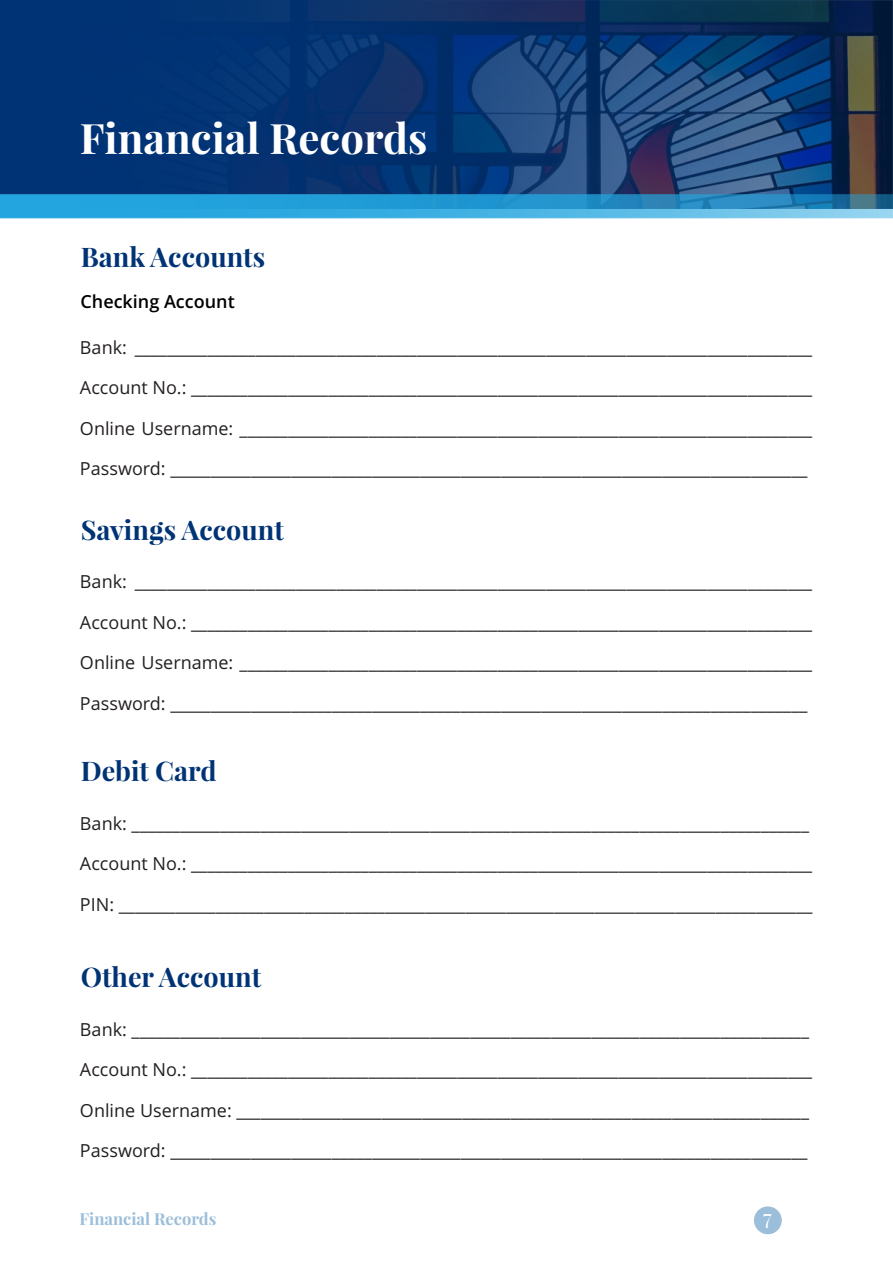
<style>
.page{position:relative;width:893px;height:1263px;background:#fff}
.page>*{position:absolute;margin:0;border:0;box-sizing:border-box;transform-origin:0 0}
.t1{font:700 42px "Playfair Display";color:#fff}
.t2{font:700 27px "Playfair Display";color:#003375}
.t3{font:21.15px "Playfair Display";color:#fff}
.t4{font:18px "Open Sans";color:#231f20}
.t5{font:600 18px "Open Sans";color:#000}
.t6{font:700 16.5px "Playfair Display";color:#9bbeda}
</style>
<div class="page">
<svg style="left:0;top:0;width:893px;height:194px;background:#0f3970"></svg>
<div style="left:754px;top:1206px;width:28px;height:28px;background:#9bbeda;border:1px solid #9bbeda;border-radius:50%"></div>
<svg style="left:0;top:194px;width:893px;height:24px;background:#319fd3"></svg>
<h1 class="t1" style="left:80px;top:108px;width:349px">Financial Records</h1>
<h2 class="t2" style="left:81px;top:238px;width:186px">Bank Accounts</h2>
<p class="t5" style="left:81px;top:295px;width:156px">Checking Account</p>
<p class="t4" style="left:80px;top:340px;width:734px">Bank: ____________________________________________________________________________________</p>
<p class="t4" style="left:80px;top:381px;width:734px">Account No.: _____________________________________________________________________________</p>
<p class="t4" style="left:80px;top:421px;width:734px">Online Username: _______________________________________________________________________</p>
<p class="t4" style="left:80px;top:462px;width:729px">Password: _______________________________________________________________________________</p>
<h2 class="t2" style="left:81px;top:510px;width:205px">Savings Account</h2>
<p class="t4" style="left:80px;top:574px;width:734px">Bank: ____________________________________________________________________________________</p>
<p class="t4" style="left:80px;top:615px;width:734px">Account No.: _____________________________________________________________________________</p>
<p class="t4" style="left:80px;top:655px;width:734px">Online Username: _______________________________________________________________________</p>
<p class="t4" style="left:80px;top:696px;width:729px">Password: _______________________________________________________________________________</p>
<h2 class="t2" style="left:81px;top:752px;width:137px">Debit Card</h2>
<p class="t4" style="left:80px;top:816px;width:731px">Bank: ____________________________________________________________________________________</p>
<p class="t4" style="left:80px;top:856px;width:734px">Account No.: _____________________________________________________________________________</p>
<p class="t4" style="left:80px;top:897px;width:734px">PIN: ______________________________________________________________________________________</p>
<h2 class="t2" style="left:81px;top:958px;width:182px">Other Account</h2>
<p class="t4" style="left:80px;top:1022px;width:731px">Bank: ____________________________________________________________________________________</p>
<p class="t4" style="left:80px;top:1062px;width:734px">Account No.: _____________________________________________________________________________</p>
<p class="t4" style="left:80px;top:1103px;width:731px">Online Username: _______________________________________________________________________</p>
<p class="t4" style="left:80px;top:1143px;width:729px">Password: _______________________________________________________________________________</p>
<p class="t6" style="left:79px;top:1207px;width:138px">Financial Records</p>
<p class="t3" style="left:763px;top:1202px;width:10px">7</p>
</div>
